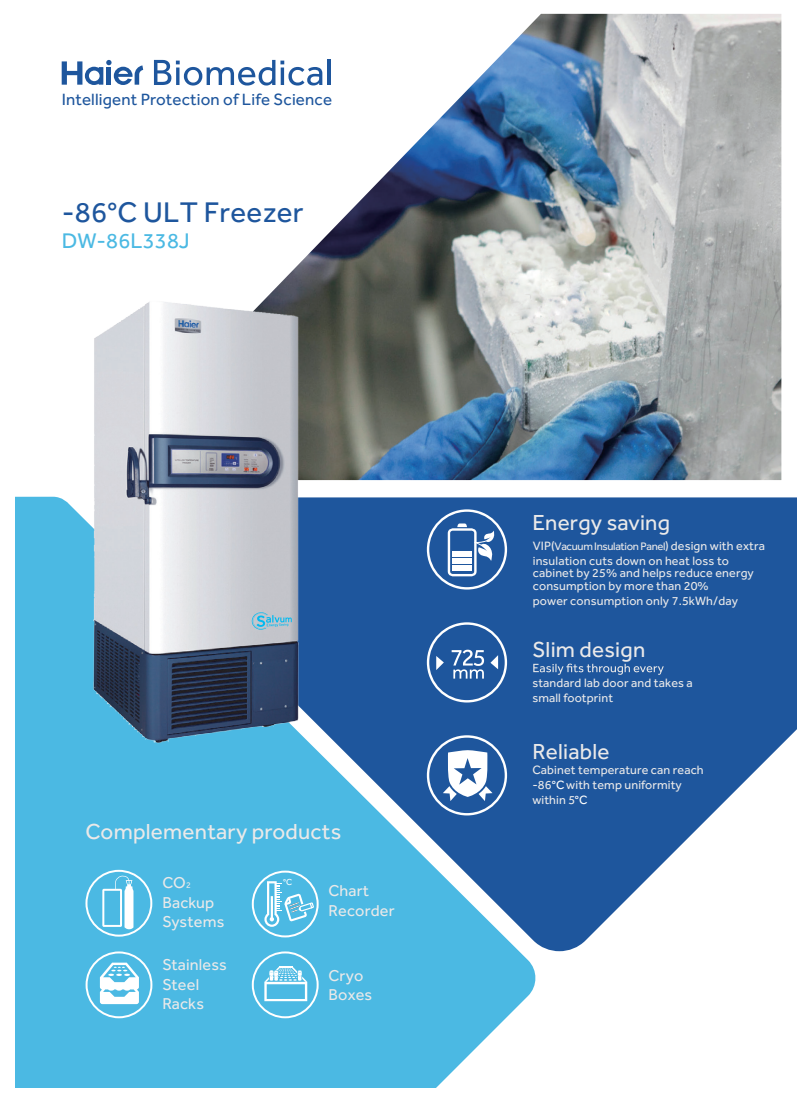
<style>
.page{position:relative;width:797px;height:1105px;background:#fff}
.page>*{position:absolute;margin:0;border:0;box-sizing:border-box;transform-origin:0 0}
.t1{font:29.38px "Effra";letter-spacing:.01em;color:#1e569d}
.t2{font:22.5px "Effra";letter-spacing:.01em;color:#eae9e9}
.t3{font:21.88px "Effra";letter-spacing:.01em;color:#4bb9e3}
.t4{font:16.88px "Effra";letter-spacing:.01em;color:#1e569d}
.t5{font:16.25px/19.5px "Effra";letter-spacing:.01em;color:#eae9e9}
.t6{font:12.5px/15px "Effra";letter-spacing:.01em;color:#eae9e9}
.t7{font:12.5px "Effra";color:#fff}
.t8{font:11.25px "Effra";letter-spacing:-.03em;color:#eae9e9}
.t9{font:9px "Effra";color:#fff}
.s1{font-size:8.75px}
.s2{font-size:12.5px}
.s3{color:#fff}
</style>
<div class="page">
<svg style="left:538px;top:497px;width:259px;height:454px;fill:#1e569d"></svg>
<img style="left:108px;top:14px;width:673px;height:466px">
<svg style="left:16px;top:497px;width:522px;height:590px;background:#49a5d4"></svg>
<svg style="left:154px;top:60px;width:168px;height:26px"></svg>
<hr style="left:327px;top:60px;width:4px;height:25px;background:#1e569d">
<svg style="left:62px;top:60px;width:81px;height:25px"></svg>
<svg style="left:533px;top:663px;width:130px;height:12px;background:#4874ac"></svg>
<img style="left:62px;top:262px;width:293px;height:493px">
<svg style="left:427px;top:509px;width:80px;height:80px"></svg>
<svg style="left:427px;top:622px;width:80px;height:80px;background:#4170ac"></svg>
<svg style="left:427px;top:735px;width:80px;height:80px"></svg>
<svg style="left:85px;top:870px;width:67px;height:66px"></svg>
<svg style="left:86px;top:951px;width:66px;height:67px"></svg>
<svg style="left:252px;top:951px;width:66px;height:67px;background:#6fc7e8"></svg>
<svg style="left:252px;top:870px;width:66px;height:67px;background:#72c7e8"></svg>
<svg style="left:251px;top:611px;width:41px;height:19px"></svg>
<h3 class="t4" style="left:62px;top:89px;width:272px">Intelligent Protection of Life Science</h3>
<h1 class="t1" style="left:62px;top:195px;width:243px">-86°C ULT Freezer</h1>
<h3 class="t3" style="left:62px;top:228px;width:130px">DW-86L338J</h3>
<h2 class="t2" style="left:86px;top:818px;width:257px">Complementary products</h2>
<h3 class="t5" style="left:162px;top:873px;width:63px">CO<span class="s1">2<br></span>Backup<br>Systems</h3>
<h3 class="t5" style="left:162px;top:955px;width:66px">Stainless<br>Steel<br>Racks</h3>
<p class="t9" style="left:283px;top:877px;width:11px">°C</p>
<h3 class="t5" style="left:328px;top:881px;width:68px">Chart<br>Recorder</h3>
<h3 class="t5" style="left:328px;top:965px;width:45px">Cryo<br>Boxes</h3>
<h2 class="t2" style="left:532px;top:510px;width:139px">Energy saving</h2>
<p class="t8" style="left:532px;top:539px;width:234px"><span class="s2">VIP(</span>Vacuum Insulation Panel<span class="s2">) design with extra</span></p>
<p class="t6" style="left:532px;top:554px;width:223px;line-height:12.5px">insulation cuts down on heat loss to cabinet by 25% and helps reduce energy consumption by more than 20%</p>
<p class="t6" style="left:532px;top:593px;width:207px">power consumption only 7.5kWh/day</p>
<h2 class="t2" style="left:532px;top:636px;width:114px">Slim design</h2>
<p class="t6" style="left:532px;top:675px;width:162px">standard lab door and takes a small footprint</p>
<h2 class="t2" style="left:532px;top:738px;width:79px">Reliable</h2>
<p class="t6" style="left:532px;top:762px;width:173px">Cabinet temperature can reach -86 with temp uniformity within 5<span class="s3">°C</span></p>
<p class="t7" style="left:552px;top:777px;width:14px">°C</p>
</div>
